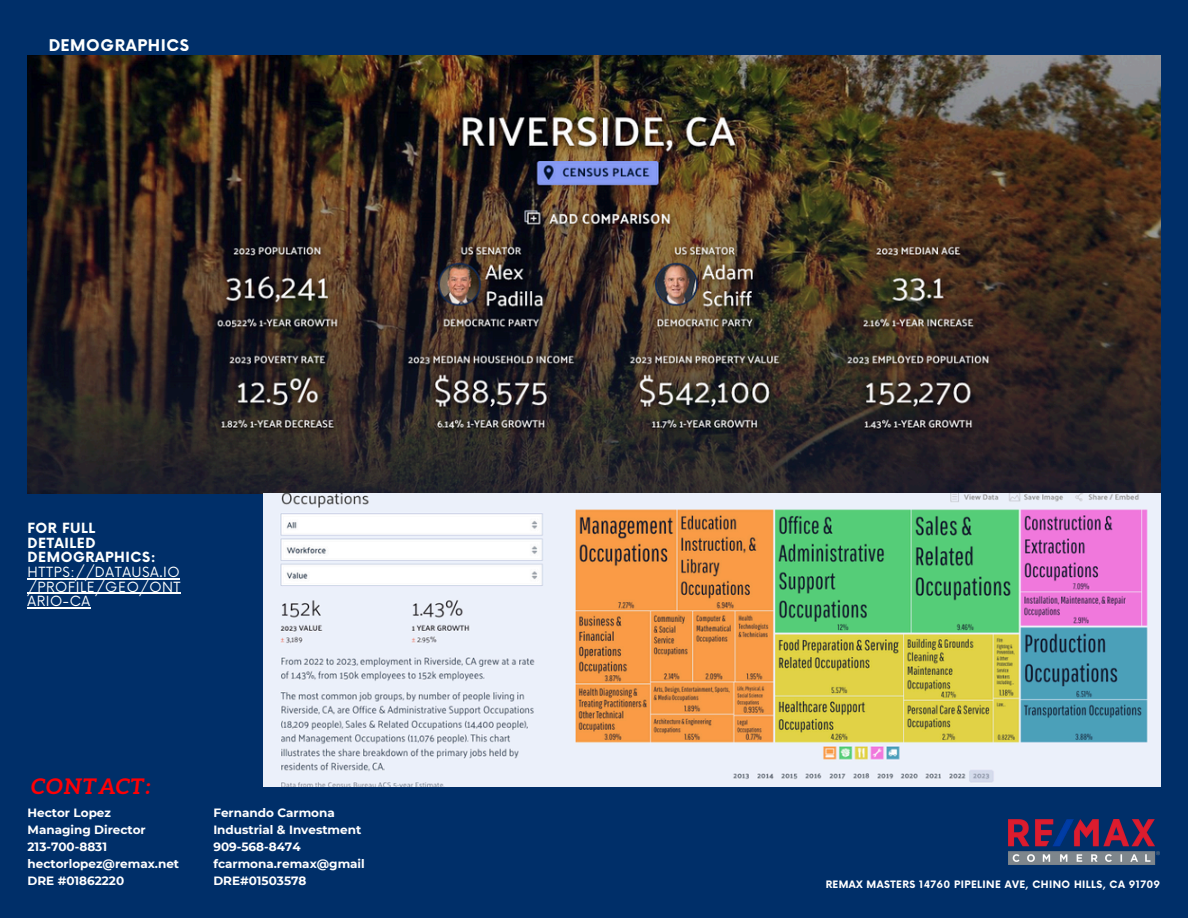
<style>
.page{position:relative;width:1188px;height:918px;background:#002f69}
.page>*{position:absolute;margin:0;border:0;box-sizing:border-box;transform-origin:0 0}
.t1{font:italic 700 21.6px "Aleo";letter-spacing:.015em;color:#ff0004}
.t2{font:700 15.75px "Now";letter-spacing:.04em;color:#fefffe}
.t3{font:13.65px/14.7px "Now";letter-spacing:.04em;color:#fefffe}
.t4{font:700 12px/17px "Montserrat";color:#fff}
.t5{font:700 10.05px "Now";letter-spacing:.04em;color:#fff}
.s1{font-weight:700}
</style>
<div class="page">
<img style="left:1008px;top:820px;width:152px;height:45px">
<img style="left:28px;top:56px;width:1132px;height:437px">
<img style="left:263px;top:493px;width:897px;height:294px">
<hr style="left:28px;top:578px;width:152px;height:1px;background:#fefffe">
<hr style="left:28px;top:593px;width:153px;height:1px;background:#fefffe">
<hr style="left:28px;top:607px;width:63px;height:1px;background:#fefffe">
<h2 class="t2" style="left:48px;top:37px;width:143px">DEMOGRAPHICS</h2>
<h4 class="t3" style="left:28px;top:521px;width:155px"><span class="s1">FOR FULL<br>DETAILED<br>DEMOGRAPHICS:<br></span>HTTPS://DATAUSA.IO /PROFILE/GEO/ONT<br>ARIO-CA</h4>
<h1 class="t1" style="left:31px;top:774px;width:121px">CONTACT:</h1>
<p class="t4" style="left:28px;top:804px;width:153px">Hector Lopez<br>Managing Director<br>213-700-8831 hectorlopez@remax.net<br>DRE #01862220</p>
<p class="t4" style="left:213px;top:804px;width:153px">Fernando Carmona<br>Industrial &amp; Investment<br>909-568-8474 fcarmona.remax@gmail<br>DRE#01503578</p>
<p class="t5" style="left:825px;top:879px;width:336px">REMAX MASTERS 14760 PIPELINE AVE, CHINO HILLS, CA 91709</p>
</div>
